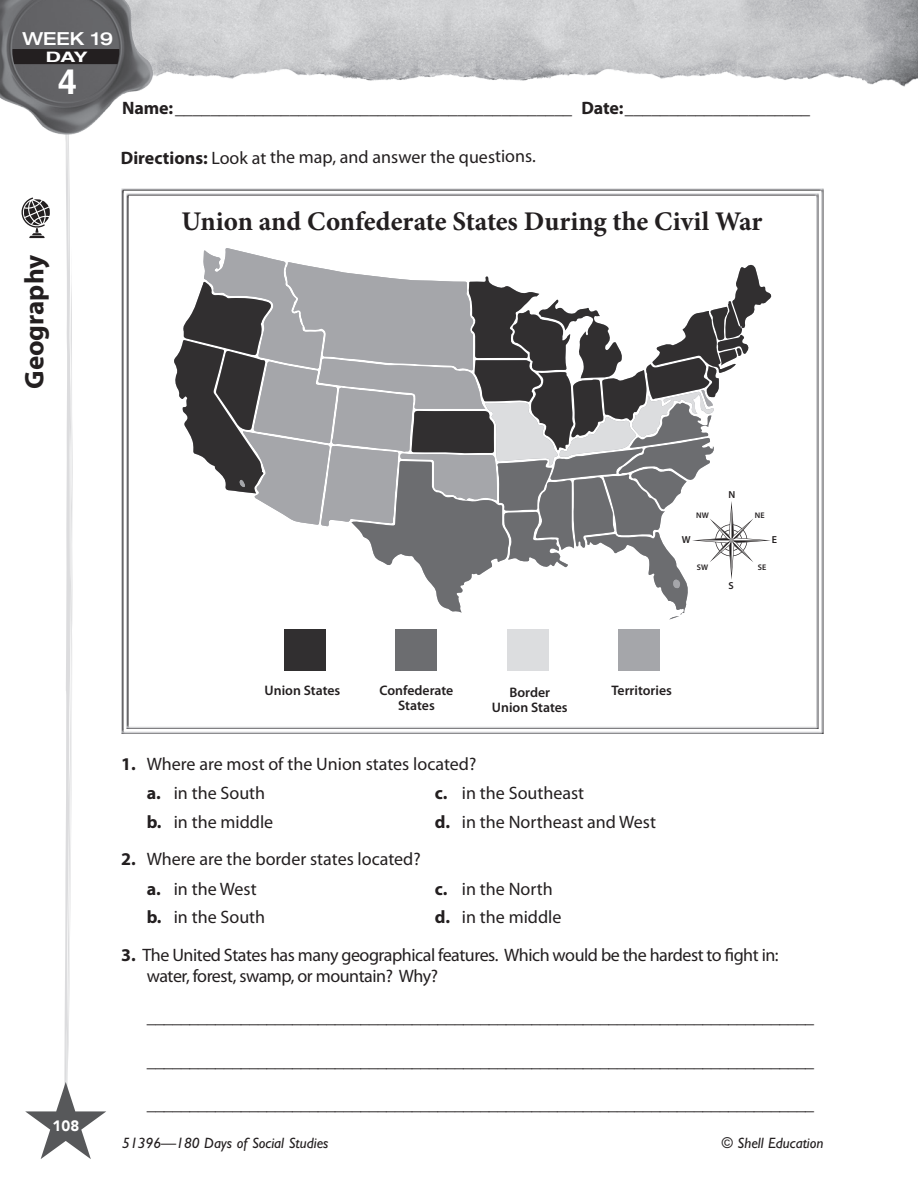
<style>
.page{position:relative;width:918px;height:1188px;background:#fff}
.page>*{position:absolute;margin:0;border:0;box-sizing:border-box;transform-origin:0 0}
.t1{font:700 34.5px "Helvetica LT Std";color:#fff}
.t2{font:700 27px "Minion Pro";color:#231f20}
.t3{font:700 27px "Myriad Pro";color:#231f20}
.t4{font:700 18px "Myriad Pro";letter-spacing:-.01em;color:#231f20}
.t5{font:18px/28.3px "Myriad Pro";letter-spacing:-.005em;color:#231f20}
.t6{font:18px/21px "Myriad Pro";letter-spacing:-.025em;color:#231f20}
.t7{font:500 expanded 18px "Helvetica Neue LT Std";color:#fff}
.t8{font:italic 15px "Gill Sans Std";color:#231f20}
.t9{font:900 15px "Avenir";color:#fff}
.t10{font:700 14.4px "Helvetica LT Std";color:#fff;scale:1.5 1}
.t11{font:600 13.8px/15px "Myriad Pro";color:#231f20;text-align:center}
.t12{font:600 10.2px "Myriad Pro";color:#231f20}
.t13{font:600 8.1px "Myriad Pro";color:#231f20}
.s1{font-weight:700}
</style>
<div class="page">
<img style="left:161px;top:0;width:757px;height:87px">
<img style="left:0;top:0;width:161px;height:104px">
<svg style="left:12px;top:49px;width:107px;height:1110px"></svg>
<div style="left:119px;top:187px;width:707px;height:550px;background:#231f20;opacity:.75"></div>
<div style="left:395px;top:629px;width:42px;height:42px;background:#6c6d70"></div>
<div style="left:284px;top:629px;width:41px;height:42px;background:#312f30"></div>
<div style="left:618px;top:629px;width:42px;height:42px;background:#a5a6aa"></div>
<div style="left:507px;top:629px;width:41px;height:42px;background:#dcdddf"></div>
<svg style="left:173px;top:248px;width:599px;height:372px"></svg>
<p class="t7" style="left:22px;top:28px;width:92px">Week 19</p>
<p class="t10" style="left:45px;top:48px;width:30px">DAY</p>
<h1 class="t1" style="left:58px;top:61px;width:21px">4</h1>
<p class="t4" style="left:122px;top:98px;width:690px">Name:_____________________________________________ Date:_____________________</p>
<p class="t5" style="left:121px;top:143px;width:417px"><span class="s1">Directions:</span> Look at the map, and answer the questions.</p>
<h2 class="t3" style="left:19px;top:389px;width:136px;rotate:-90deg">Geography</h2>
<h2 class="t2" style="left:182px;top:205px;width:582px">Union and Confederate States During the Civil War</h2>
<p class="t9" style="left:53px;top:1112px;width:28px">108</p>
<p class="t13" style="left:696px;top:510px;width:14px">NW</p>
<p class="t12" style="left:728px;top:489px;width:8px">N</p>
<p class="t13" style="left:755px;top:510px;width:11px">NE</p>
<p class="t12" style="left:682px;top:533px;width:10px">W</p>
<p class="t12" style="left:772px;top:533px;width:7px">E</p>
<p class="t12" style="left:729px;top:579px;width:7px">S</p>
<p class="t13" style="left:697px;top:562px;width:13px">SW</p>
<p class="t13" style="left:758px;top:562px;width:10px">SE</p>
<p class="t11" style="left:265px;top:683px;width:77px">Union States</p>
<p class="t11" style="left:380px;top:683px;width:75px">Confederate<br>States</p>
<p class="t11" style="left:492px;top:684px;width:77px">Border<br>Union States</p>
<p class="t11" style="left:611px;top:683px;width:62px">Territories</p>
<p class="t5" style="left:147px;top:750px;width:331px;line-height:29px;text-indent:-26px"><span class="s1">1.</span> Where are most of the Union states located? <span class="s1">a.</span> in the South<br><span class="s1">b.</span> in the middle</p>
<p class="t5" style="left:435px;top:780px;width:223px"><span class="s1">c.</span> in the Southeast<br><span class="s1">d.</span> in the Northeast and West</p>
<p class="t5" style="left:121px;top:845px;width:301px"><span class="s1">2.</span> Where are the border states located?</p>
<p class="t5" style="left:147px;top:875px;width:120px"><span class="s1">a.</span> in the West <span class="s1">b.</span> in the South</p>
<p class="t5" style="left:435px;top:875px;width:128px"><span class="s1">c.</span> in the North <span class="s1">d.</span> in the middle</p>
<p class="t6" style="left:147px;top:945px;width:633px;text-indent:-26px"><span class="s1">3.</span> The United States has many geographical features. Which would be the hardest to fight in: water, forest, swamp, or mountain? Why?</p>
<p class="t4" style="left:147px;top:1007px;width:669px">______________________________________________________________________________</p>
<p class="t4" style="left:147px;top:1051px;width:669px">______________________________________________________________________________</p>
<p class="t4" style="left:147px;top:1094px;width:669px">______________________________________________________________________________</p>
<p class="t8" style="left:122px;top:1134px;width:208px">51396—180 Days of Social Studies</p>
<p class="t8" style="left:722px;top:1134px;width:103px">© Shell Education</p>
</div>
